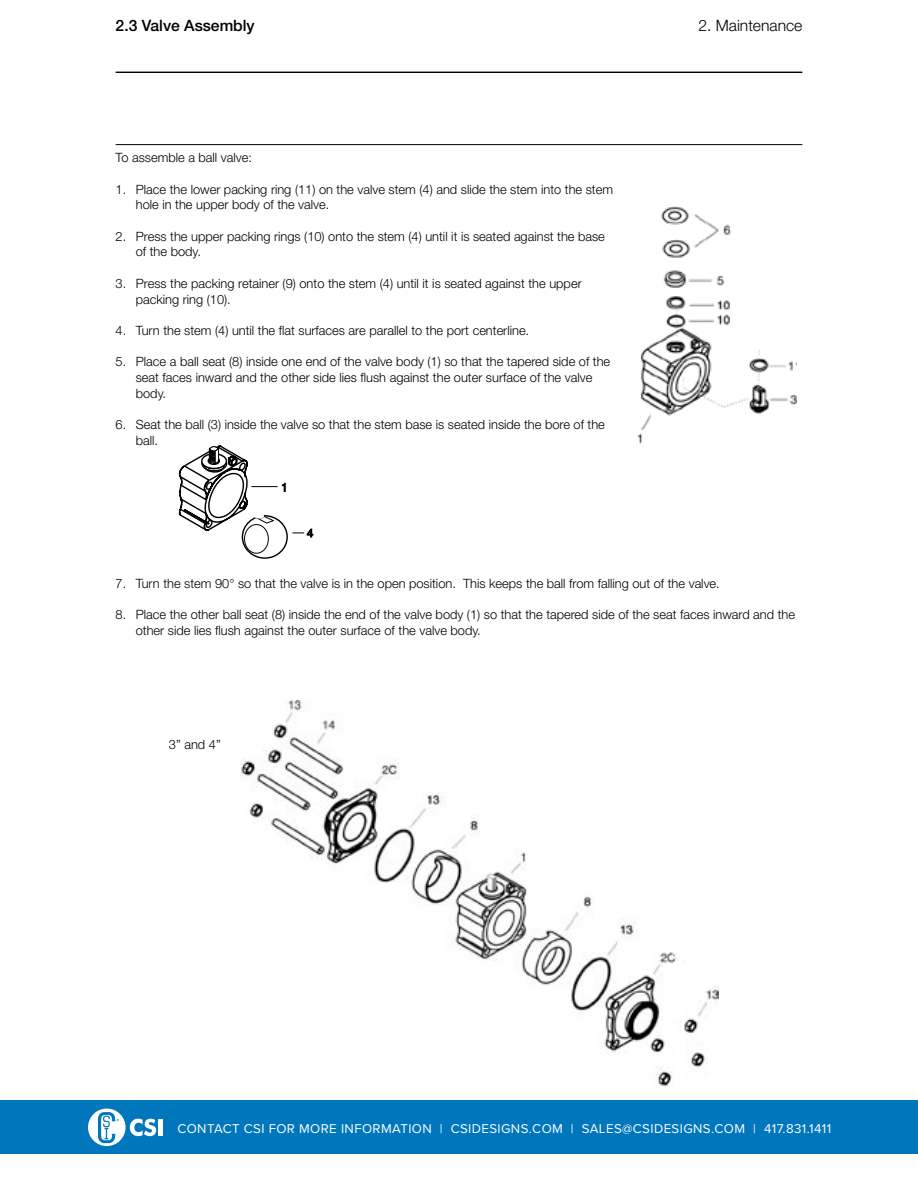
<style>
.page{position:relative;width:918px;height:1188px;background:#fff}
.page>*{position:absolute;margin:0;border:0;box-sizing:border-box;transform-origin:0 0}
.t1{font:500 15.6px "Helvetica Neue";color:#000}
.t2{font:300 15.6px "Helvetica Neue";color:#000}
.t3{font:13.2px "Proxima Nova";letter-spacing:.03em;color:#fff}
.t4{font:300 12.9px/15.6px "Helvetica Neue";color:#000}
</style>
<div class="page">
<hr style="left:116px;top:72px;width:686px;height:1px;background:#000">
<hr style="left:116px;top:144px;width:686px;height:1px;background:#000">
<img style="left:637px;top:207px;width:160px;height:236px">
<img style="left:241px;top:700px;width:477px;height:386px">
<svg style="left:292px;top:528px;width:22px;height:10px"></svg>
<div style="left:244px;top:524px;width:25px;height:30px;border:1px solid #000;border-radius:50%"></div>
<div style="left:242px;top:515px;width:46px;height:44px;border:1px solid #000;border-radius:50%"></div>
<svg style="left:178px;top:445px;width:108px;height:88px"></svg>
<div style="left:0;top:1100px;width:918px;height:54px;background:#0077bd"></div>
<svg style="left:88px;top:1048px;width:371px;height:98px"></svg>
<hr style="left:158px;top:1119px;width:4px;height:17px;background:#fff">
<p class="t1" style="left:116px;top:16px;width:141px">2.3 Valve Assembly</p>
<p class="t2" style="left:698px;top:16px;width:105px">2. Maintenance</p>
<p class="t4" style="left:116px;top:150px;width:138px">To assemble a ball valve:</p>
<p class="t4" style="left:136px;top:181px;width:479px;text-indent:-20px">1. Place the lower packing ring (11) on the valve stem (4) and slide the stem into the stem hole in the upper body of the valve.</p>
<p class="t4" style="left:136px;top:228px;width:471px;text-indent:-20px">2. Press the upper packing rings (10) onto the stem (4) until it is seated against the base of the body.</p>
<p class="t4" style="left:136px;top:275px;width:447px;text-indent:-20px">3. Press the packing retainer (9) onto the stem (4) until it is seated against the upper packing ring (10).</p>
<p class="t4" style="left:116px;top:322px;width:415px">4. Turn the stem (4) until the flat surfaces are parallel to the port centerline.</p>
<p class="t4" style="left:136px;top:354px;width:476px;text-indent:-20px">5. Place a ball seat (8) inside one end of the valve body (1) so that the tapered side of the seat faces inward and the other side lies flush against the outer surface of the valve body.</p>
<p class="t4" style="left:136px;top:416px;width:471px;text-indent:-20px">6. Seat the ball (3) inside the valve so that the stem base is seated inside the bore of the ball.</p>
<p class="t4" style="left:116px;top:575px;width:606px">7. Turn the stem 90° so that the valve is in the open position. This keeps the ball from falling out of the valve.</p>
<p class="t4" style="left:136px;top:606px;width:661px;text-indent:-20px">8. Place the other ball seat (8) inside the end of the valve body (1) so that the tapered side of the seat faces inward and the other side lies flush against the outer surface of the valve body.</p>
<p class="t4" style="left:169px;top:737px;width:53px">3” and 4”</p>
<p class="t3" style="left:177px;top:1119px;width:655px">CONTACT CSI FOR MORE INFORMATION | CSIDESIGNS.COM | SALES@CSIDESIGNS.COM | 417.831.1411</p>
</div>
